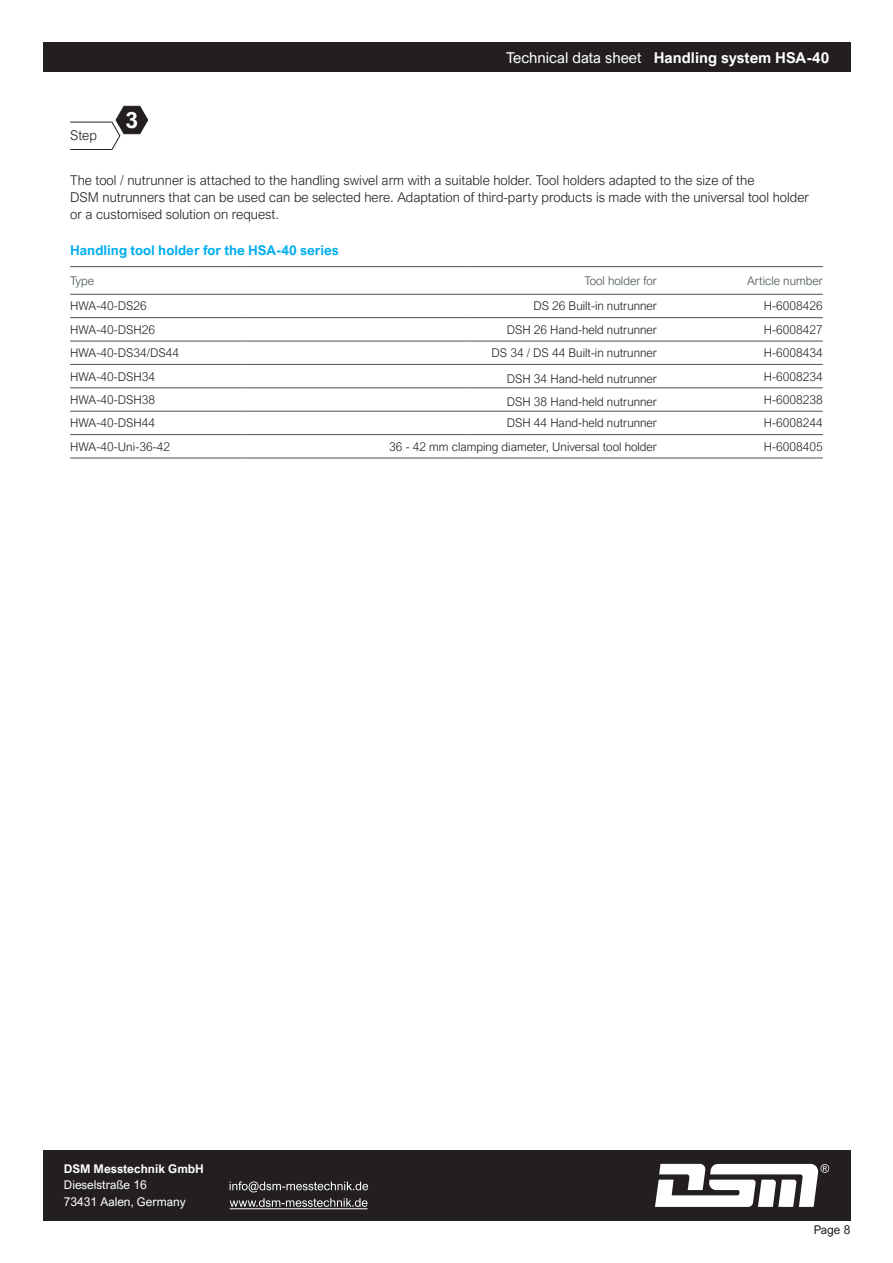
<style>
.page{position:relative;width:893px;height:1263px;background:#fff}
.page>*{position:absolute;margin:0;border:0;box-sizing:border-box;transform-origin:0 0}
.t1{font:700 22.5px "Arial Nova";color:#fff}
.t2{font:700 15px "Arial Nova";color:#fff}
.t3{font:300 13.5px/17.2px "Arial Nova";color:#231f20}
.t4{font:700 13.5px "Arial Nova";color:#00aeef}
.t5{font:300 12px "Arial Nova";color:#231f20}
.t6{font:12px/16.5px "Arial Nova";color:#fff}
.t7{font:300 12px "Arial Nova";color:#465553}
.t8{font:700 12px "Arial Nova";color:#fff}
.t9{font:12px "Arial Nova";color:#231f20}
.s1{font-weight:400}
</style>
<div class="page">
<div style="left:43px;top:43px;width:807px;height:29px;background:#231f20"></div>
<div style="left:43px;top:1150px;width:807px;height:70px;background:#231f20"></div>
<svg style="left:655px;top:1164px;width:174px;height:43px"></svg>
<svg style="left:70px;top:105px;width:79px;height:45px"></svg>
<hr style="left:70px;top:317px;width:170px;height:1px;background:#465553">
<hr style="left:240px;top:317px;width:226px;height:1px;background:#465553">
<hr style="left:466px;top:317px;width:191px;height:1px;background:#465553">
<hr style="left:657px;top:317px;width:166px;height:1px;background:#465553">
<hr style="left:70px;top:341px;width:170px;height:1px;background:#465553">
<hr style="left:240px;top:341px;width:226px;height:1px;background:#465553">
<hr style="left:466px;top:341px;width:191px;height:1px;background:#465553">
<hr style="left:657px;top:341px;width:166px;height:1px;background:#465553">
<hr style="left:70px;top:364px;width:170px;height:1px;background:#465553">
<hr style="left:240px;top:364px;width:226px;height:1px;background:#465553">
<hr style="left:466px;top:364px;width:191px;height:1px;background:#465553">
<hr style="left:657px;top:364px;width:166px;height:1px;background:#465553">
<hr style="left:70px;top:387px;width:170px;height:1px;background:#465553">
<hr style="left:240px;top:387px;width:226px;height:1px;background:#465553">
<hr style="left:466px;top:387px;width:191px;height:1px;background:#465553">
<hr style="left:657px;top:387px;width:166px;height:1px;background:#465553">
<hr style="left:70px;top:411px;width:170px;height:1px;background:#465553">
<hr style="left:240px;top:411px;width:226px;height:1px;background:#465553">
<hr style="left:466px;top:411px;width:191px;height:1px;background:#465553">
<hr style="left:657px;top:411px;width:166px;height:1px;background:#465553">
<hr style="left:70px;top:434px;width:170px;height:1px;background:#465553">
<hr style="left:240px;top:434px;width:226px;height:1px;background:#465553">
<hr style="left:466px;top:434px;width:191px;height:1px;background:#465553">
<hr style="left:657px;top:434px;width:166px;height:1px;background:#465553">
<hr style="left:70px;top:458px;width:170px;height:1px;background:#465553">
<hr style="left:240px;top:458px;width:226px;height:1px;background:#465553">
<hr style="left:466px;top:458px;width:191px;height:1px;background:#465553">
<hr style="left:657px;top:458px;width:166px;height:1px;background:#465553">
<hr style="left:70px;top:266px;width:170px;height:1px;background:#465553">
<hr style="left:240px;top:266px;width:226px;height:1px;background:#465553">
<hr style="left:466px;top:266px;width:191px;height:1px;background:#465553">
<hr style="left:657px;top:266px;width:166px;height:1px;background:#465553">
<hr style="left:70px;top:294px;width:170px;height:1px;background:#465553">
<hr style="left:240px;top:294px;width:226px;height:1px;background:#465553">
<hr style="left:466px;top:294px;width:191px;height:1px;background:#465553">
<hr style="left:657px;top:294px;width:166px;height:1px;background:#465553">
<svg style="left:230px;top:1181px;width:138px;height:11px"></svg>
<svg style="left:230px;top:1198px;width:137px;height:9px"></svg>
<hr style="left:230px;top:1208px;width:137px;height:1px;background:#fff">
<p class="t2" style="left:506px;top:51px;width:325px"><span class="s1">Technical data sheet</span> Handling system HSA-40</p>
<h1 class="t1" style="left:125px;top:111px;width:14px">3</h1>
<p class="t3" style="left:70px;top:127px;width:28px">Step</p>
<p class="t3" style="left:70px;top:173px;width:740px">The tool / nutrunner is attached to the handling swivel arm with a suitable holder. Tool holders adapted to the size of the<br>DSM nutrunners that can be used can be selected here. Adaptation of third-party products is made with the universal tool holder or a customised solution on request.</p>
<p class="t4" style="left:70px;top:245px;width:270px">Handling tool holder for the HSA-40 series</p>
<p class="t7" style="left:70px;top:276px;width:25px">Type</p>
<p class="t7" style="left:584px;top:276px;width:74px">Tool holder for</p>
<p class="t7" style="left:747px;top:276px;width:77px">Article number</p>
<p class="t5" style="left:70px;top:301px;width:78px">HWA-40-DS26</p>
<p class="t5" style="left:533px;top:301px;width:125px">DS 26 Built-in nutrunner</p>
<p class="t5" style="left:764px;top:301px;width:61px">H-6008426</p>
<p class="t5" style="left:70px;top:325px;width:87px">HWA-40-DSH26</p>
<p class="t5" style="left:507px;top:325px;width:152px">DSH 26 Hand-held nutrunner</p>
<p class="t5" style="left:764px;top:325px;width:61px">H-6008427</p>
<p class="t5" style="left:70px;top:348px;width:111px">HWA-40-DS34/DS44</p>
<p class="t5" style="left:492px;top:348px;width:167px">DS 34 / DS 44 Built-in nutrunner</p>
<p class="t5" style="left:764px;top:348px;width:61px">H-6008434</p>
<p class="t5" style="left:70px;top:371px;width:87px">HWA-40-DSH34</p>
<p class="t5" style="left:507px;top:374px;width:152px">DSH 34 Hand-held nutrunner</p>
<p class="t5" style="left:764px;top:371px;width:61px">H-6008234</p>
<p class="t5" style="left:70px;top:395px;width:87px">HWA-40-DSH38</p>
<p class="t5" style="left:507px;top:397px;width:152px">DSH 38 Hand-held nutrunner</p>
<p class="t5" style="left:764px;top:395px;width:61px">H-6008238</p>
<p class="t5" style="left:70px;top:418px;width:87px">HWA-40-DSH44</p>
<p class="t5" style="left:507px;top:418px;width:152px">DSH 44 Hand-held nutrunner</p>
<p class="t5" style="left:764px;top:418px;width:61px">H-6008244</p>
<p class="t5" style="left:70px;top:442px;width:101px">HWA-40-Uni-36-42</p>
<p class="t5" style="left:389px;top:442px;width:269px">36 - 42 mm clamping diameter, Universal tool holder</p>
<p class="t5" style="left:764px;top:442px;width:61px">H-6008405</p>
<p class="t8" style="left:64px;top:1163px;width:142px">DSM Messtechnik GmbH</p>
<p class="t6" style="left:64px;top:1177px;width:123px">Dieselstraße 16<br>73431 Aalen, Germany</p>
<p class="t9" style="left:814px;top:1224px;width:38px">Page 8</p>
</div>
